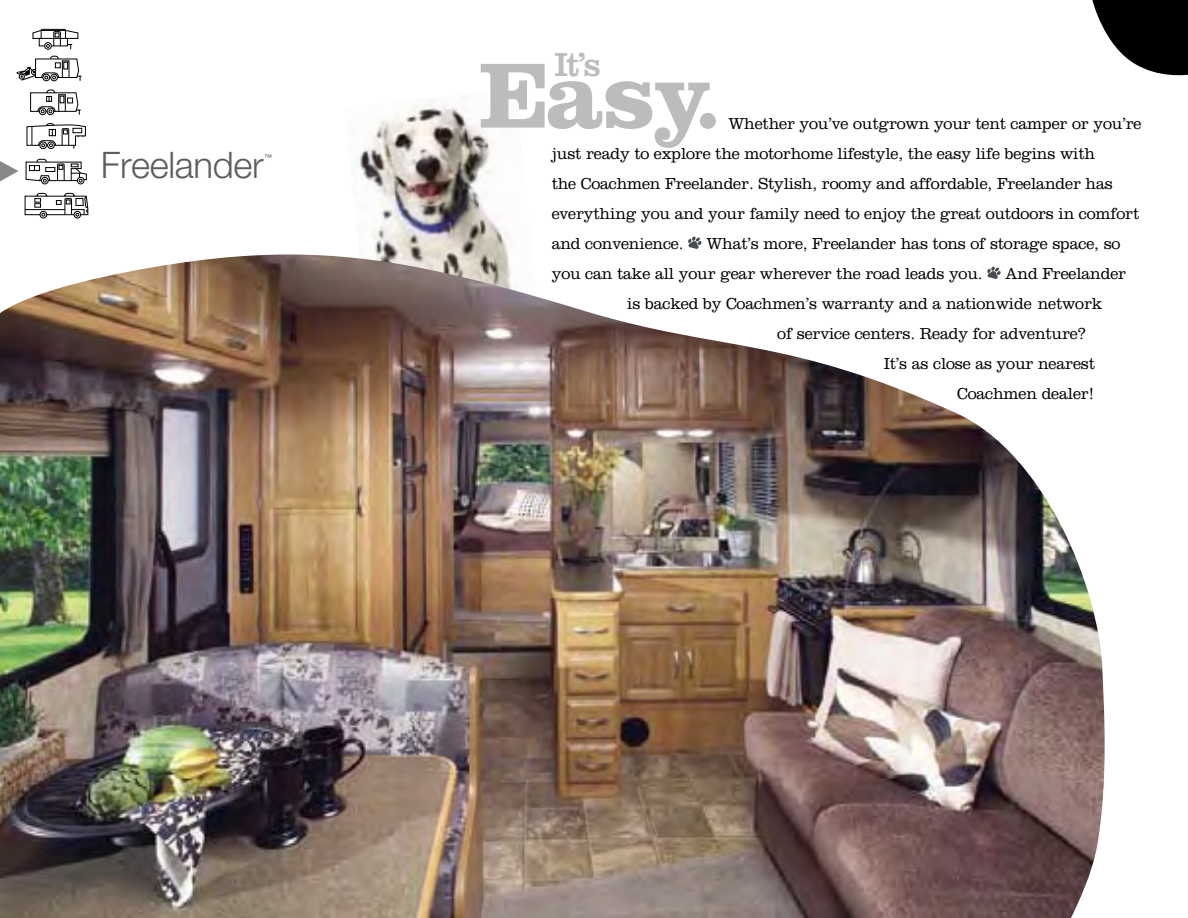
<style>
.page{position:relative;width:1188px;height:918px;background:#fff}
.page>*{position:absolute;margin:0;border:0;box-sizing:border-box;transform-origin:0 0}
.t1{font:700 96px "Clarendon LT Std";color:#bcbcbc}
.t2{font:300 36.6px "Helvetica Neue";letter-spacing:-.01em;color:#5d5d5d}
.t3{font:34.5px "Clarendon LT Std";color:#bcbcbc}
.t4{font:300 16.5px/30px "Clarendon LT Std";letter-spacing:-.01em;color:#000}
.t5{font:7.8px "Helvetica Neue LT Std";color:#5d5d5d}
</style>
<div class="page">
<img style="left:350px;top:95px;width:161px;height:160px">
<svg style="left:1092px;top:0;width:96px;height:76px"></svg>
<svg style="left:0;top:161px;width:18px;height:20px"></svg>
<svg style="left:17px;top:29px;width:65px;height:53px"></svg>
<div style="left:40px;top:211px;width:7px;height:7px;border:1px solid #000;border-radius:50%"></div>
<div style="left:74px;top:211px;width:7px;height:7px;border:1px solid #000;border-radius:50%"></div>
<svg style="left:24px;top:89px;width:64px;height:128px"></svg>
<svg style="left:688px;top:237px;width:14px;height:12px"></svg>
<img style="left:0;top:255px;width:1105px;height:663px">
<h2 class="t2" style="left:101px;top:143px;width:164px">Freelander</h2>
<p class="t5" style="left:264px;top:153px;width:9px">™</p>
<h3 class="t3" style="left:554px;top:44px;width:48px">It’s</h3>
<h1 class="t1" style="left:479px;top:37px;width:245px">Easy.</h1>
<p class="t4" style="left:552px;top:108px;width:591px;text-indent:177px">Whether you’ve outgrown your tent camper or you’re just ready to explore the motorhome lifestyle, the easy life begins with<br>the Coachmen Freelander. Stylish, roomy and affordable, Freelander has everything you and your family need to enjoy the great outdoors in comfort and convenience.</p>
<p class="t4" style="left:552px;top:228px;width:570px;text-indent:155px">What’s more, Freelander has tons of storage space, so you can take all your gear wherever the road leads you.</p>
<p class="t4" style="left:1005px;top:258px;width:123px">And Freelander</p>
<p class="t4" style="left:627px;top:288px;width:477px">is backed by Coachmen’s warranty and a nationwide network</p>
<p class="t4" style="left:777px;top:318px;width:310px">of service centers. Ready for adventure?</p>
<p class="t4" style="left:884px;top:348px;width:213px">It’s as close as your nearest</p>
<p class="t4" style="left:957px;top:378px;width:138px">Coachmen dealer!</p>
</div>
